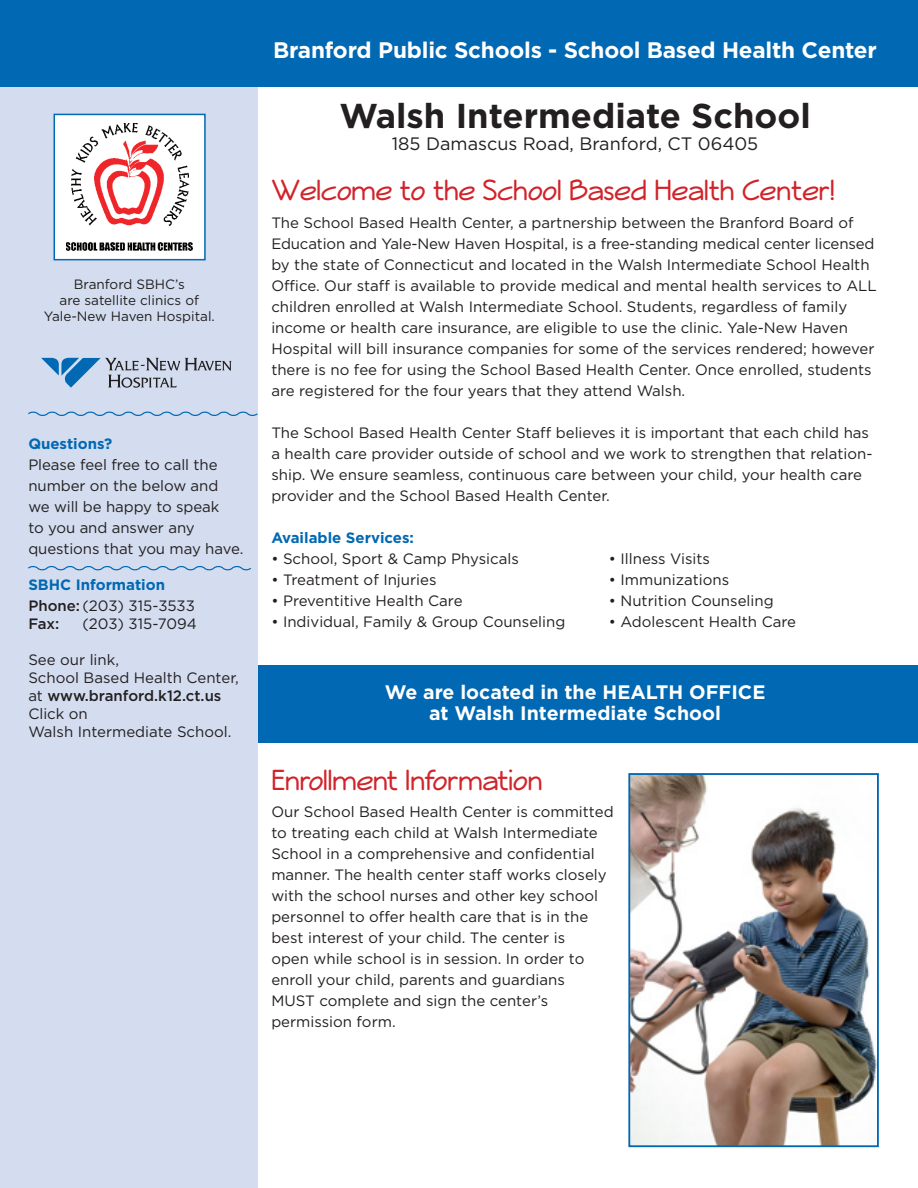
<style>
.page{position:relative;width:918px;height:1188px;background:#fff}
.page>*{position:absolute;margin:0;border:0;box-sizing:border-box;transform-origin:0 0}
.t1{font:700 34.5px "Gotham";color:#231f20}
.t2{font:31.5px "Veggieburger";color:#d1232a}
.t3{font:700 22.5px "Gotham";letter-spacing:-.01em;color:#fff}
.t4{font:700 19.5px/21px "Gotham";color:#fff;text-align:center}
.t5{font:18px "Gotham";color:#231f20}
.t6{font:15px/21px "Gotham";color:#231f20}
.t7{font:700 15px "Gotham";color:#0168b3}
.t8{font:500 15px "Gotham";color:#231f20}
.t9{font:13.5px/16.2px "Gotham";color:#231f20;text-align:center}
.s1{font-weight:700;color:#0168b3}
.s2{font-weight:500}
</style>
<div class="page">
<div style="left:1px;top:665px;width:917px;height:78px;background:#0168b3"></div>
<div style="left:0;top:0;width:258px;height:1188px;background:#d3ddef"></div>
<img style="left:631px;top:776px;width:245px;height:368px">
<div style="left:628px;top:773px;width:251px;height:374px;border:2px solid #0168b3"></div>
<div style="left:54px;top:114px;width:151px;height:146px;background:#fff"></div>
<img style="left:67px;top:124px;width:126px;height:126px">
<div style="left:54px;top:114px;width:152px;height:146px;border:2px solid #0168b3"></div>
<svg style="left:28px;top:411px;width:230px;height:5px"></svg>
<svg style="left:28px;top:566px;width:223px;height:5px"></svg>
<div style="left:0;top:0;width:918px;height:87px;background:#0168b3"></div>
<svg style="left:41px;top:358px;width:191px;height:30px"></svg>
<p class="t9" style="left:44px;top:276px;width:173px">Branford SBHC’s<br>are satellite clinics of<br>Yale-New Haven Hospital.</p>
<p class="t6" style="left:28px;top:433px;width:216px"><span class="s1">Questions?<br></span>Please feel free to call the number on the below and we will be happy to speak<br>to you and answer any questions that you may have.</p>
<p class="t7" style="left:28px;top:576px;width:138px">SBHC Information</p>
<p class="t6" style="left:28px;top:595px;width:168px"><span class="s2">Phone:</span> (203) 315-3533</p>
<p class="t8" style="left:28px;top:616px;width:33px">Fax:</p>
<p class="t6" style="left:82px;top:613px;width:116px">(203) 315-7094</p>
<p class="t6" style="left:28px;top:651px;width:212px;line-height:18px">See our link,<br>School Based Health Center, at <span class="s2">www.branford.k12.ct.us</span></p>
<p class="t6" style="left:28px;top:705px;width:205px;line-height:18px">Click on<br>Walsh Intermediate School.</p>
<p class="t3" style="left:273px;top:37px;width:605px">Branford Public Schools - School Based Health Center</p>
<p class="t1" style="left:339px;top:96px;width:473px">Walsh Intermediate School</p>
<p class="t5" style="left:392px;top:134px;width:368px">185 Damascus Road, Branford, CT 06405</p>
<p class="t2" style="left:271px;top:174px;width:565px">Welcome to the School Based Health Center!</p>
<p class="t6" style="left:271px;top:212px;width:607px">The School Based Health Center, a partnership between the Branford Board of Education and Yale-New Haven Hospital, is a free-standing medical center licensed by the state of Connecticut and located in the Walsh Intermediate School Health Office. Our staff is available to provide medical and mental health services to ALL children enrolled at Walsh Intermediate School. Students, regardless of family income or health care insurance, are eligible to use the clinic. Yale-New Haven Hospital will bill insurance companies for some of the services rendered; however there is no fee for using the School Based Health Center. Once enrolled, students are registered for the four years that they attend Walsh.</p>
<p class="t6" style="left:271px;top:422px;width:603px">The School Based Health Center Staff believes it is important that each child has a health care provider outside of school and we work to strengthen that relation&shy;ship. We ensure seamless, continuous care between your child, your health care provider and the School Based Health Center.</p>
<p class="t7" style="left:271px;top:529px;width:144px">Available Services:</p>
<p class="t6" style="left:271px;top:548px;width:249px">• School, Sport &amp; Camp Physicals</p>
<p class="t6" style="left:609px;top:548px;width:103px">• Illness Visits</p>
<p class="t6" style="left:271px;top:569px;width:167px">• Treatment of Injuries</p>
<p class="t6" style="left:609px;top:569px;width:122px">• Immunizations</p>
<p class="t6" style="left:271px;top:590px;width:193px">• Preventitive Health Care</p>
<p class="t6" style="left:609px;top:590px;width:166px">• Nutrition Counseling</p>
<p class="t6" style="left:271px;top:611px;width:295px">• Individual, Family &amp; Group Counseling</p>
<p class="t6" style="left:609px;top:611px;width:189px">• Adolescent Health Care</p>
<p class="t4" style="left:385px;top:681px;width:382px">We are located in the HEALTH OFFICE at Walsh Intermediate School</p>
<p class="t2" style="left:271px;top:763px;width:273px">Enrollment Information</p>
<p class="t6" style="left:271px;top:801px;width:344px">Our School Based Health Center is committed to treating each child at Walsh Intermediate School in a comprehensive and confidential manner. The health center staff works closely with the school nurses and other key school personnel to offer health care that is in the best interest of your child. The center is<br>open while school is in session. In order to enroll your child, parents and guardians<br>MUST complete and sign the center’s permission form.</p>
</div>
